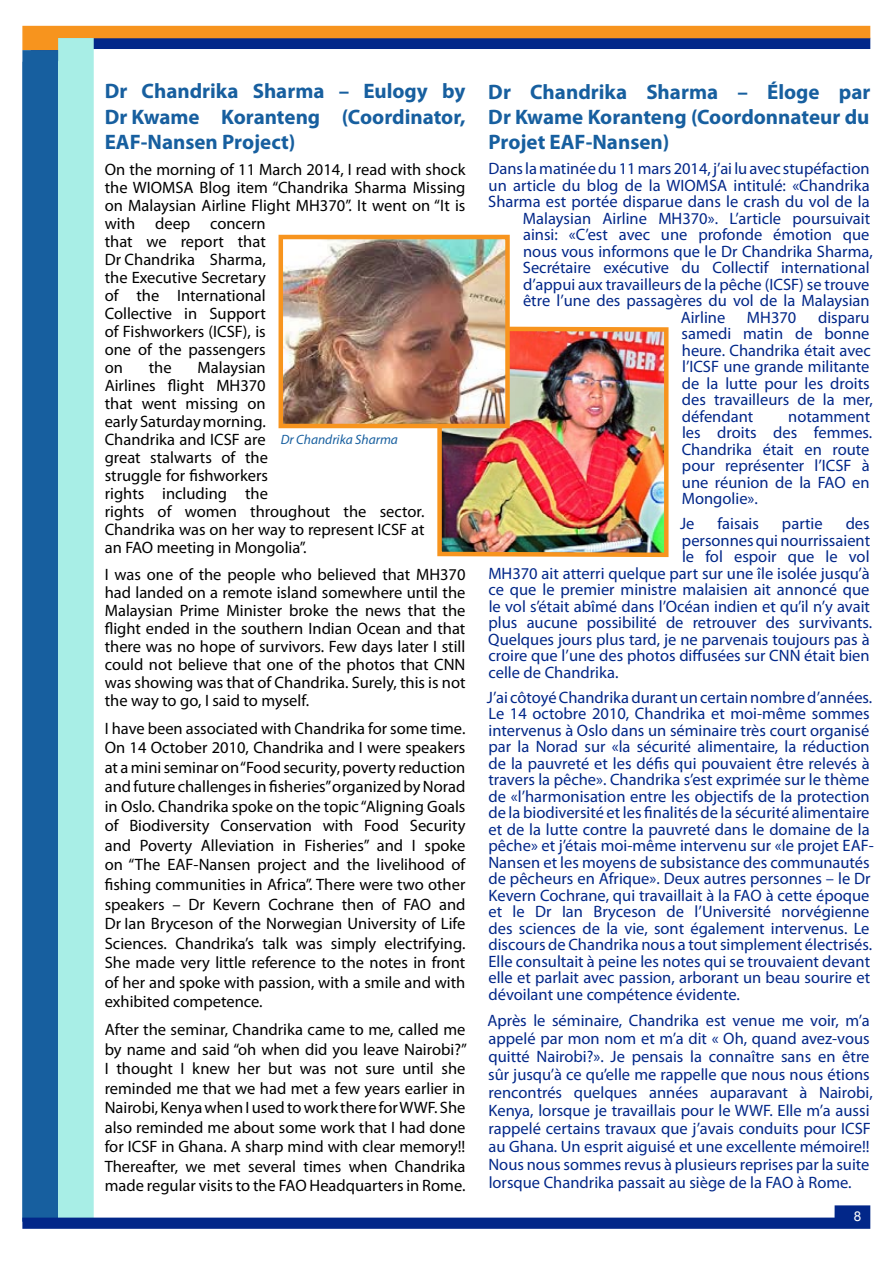
<style>
.page{position:relative;width:893px;height:1263px;background:#fff}
.page>*{position:absolute;margin:0;border:0;box-sizing:border-box;transform-origin:0 0}
.t1{font:700 21px/25.2px "Myriad Pro";color:#175f9f;text-align:justify}
.t2{font:16.5px/16.5px "Myriad Pro";color:#022789}
.t3{font:16.5px/18px "Myriad Pro";color:#000;text-align:justify}
.t4{font:italic 13.5px "Myriad Pro";color:#175f9f}
.t5{font:13.5px "Arial";color:#fff}
</style>
<div class="page">
<svg style="left:22px;top:25px;width:849px;height:25px;background:#956f58"></svg>
<div style="left:22px;top:50px;width:36px;height:1172px;background:#175f9f"></div>
<div style="left:58px;top:38px;width:36px;height:1180px;background:#a8eee6"></div>
<svg style="left:22px;top:1205px;width:848px;height:24px"></svg>
<img style="left:435px;top:326px;width:234px;height:232px">
<img style="left:284px;top:240px;width:221px;height:183px">
<div style="left:279px;top:235px;width:231px;height:193px;border:4px solid #f7941e"></div>
<p class="t1" style="left:105px;top:78px;width:362px">Dr Chandrika Sharma – Eulogy by Dr Kwame Koranteng (Coordinator, EAF-Nansen Project)</p>
<p class="t3" style="left:105px;top:161px;width:362px;text-align:left">On the morning of 11 March 2014, I read with shock the WIOMSA Blog item “Chandrika Sharma Missing on Malaysian Airline Flight MH370”. It went on “It is with deep concern<br>that we report that<br>Dr Chandrika Sharma,<br>the Executive Secretary<br>of the International<br>Collective in Support<br>of Fishworkers (ICSF), is<br>one of the passengers<br>on</p>
<p class="t3" style="left:105px;top:359px;width:321px;text-align:left;text-indent:93px">Malaysian<br>Airlines flight MH370<br>that went missing on<br>early Saturday morning.<br>Chandrika and ICSF are<br>great stalwarts of the<br>struggle for fishworkers<br>rights including the<br>rights of women throughout the sector.<br>Chandrika was on her way to represent ICSF at an FAO meeting in Mongolia”.</p>
<p class="t3" style="left:105px;top:565px;width:362px">I was one of the people who believed that MH370 had landed on a remote island somewhere until the Malaysian Prime Minister broke the news that the flight ended in the southern Indian Ocean and that there was no hope of survivors. Few days later I still could not believe that one of the photos that CNN was showing was that of Chandrika. Surely, this is not the way to go, I said to myself.</p>
<p class="t3" style="left:105px;top:718px;width:362px;line-height:19.5px">I have been associated with Chandrika for some time.<br>On 14 October 2010, Chandrika and I were speakers at a mini seminar on “Food security, poverty reduction and future challenges in fisheries” organized by Norad in Oslo. Chandrika spoke on the topic “Aligning Goals of Biodiversity Conservation with Food Security and Poverty Alleviation in Fisheries” and I spoke on “The EAF-Nansen project and the livelihood of fishing communities in Africa”. There were two other speakers – Dr Kevern Cochrane then of FAO and Dr Ian Bryceson of the Norwegian University of Life Sciences. Chandrika’s talk was simply electrifying.<br>She made very little reference to the notes in front of her and spoke with passion, with a smile and with exhibited competence.</p>
<p class="t3" style="left:105px;top:1019px;width:364px;line-height:19.5px">After the seminar, Chandrika came to me, called me by name and said “oh when did you leave Nairobi?” I thought I knew her but was not sure until she reminded me that we had met a few years earlier in Nairobi, Kenya when I used to work there for WWF. She also reminded me about some work that I had done for ICSF in Ghana. A sharp mind with clear memory!!<br>Thereafter, we met several times when Chandrika made regular visits to the FAO Headquarters in Rome.</p>
<p class="t3" style="left:149px;top:359px;width:24px">the</p>
<p class="t4" style="left:281px;top:431px;width:119px">Dr Chandrika Sharma</p>
<p class="t1" style="left:488px;top:78px;width:384px">Dr Chandrika Sharma – Éloge par Dr Kwame Koranteng (Coordonnateur du Projet EAF-Nansen)</p>
<p class="t2" style="left:488px;top:160px;width:383px">Dans la matinée du 11 mars 2014, j’ai lu avec stupéfaction</p>
<p class="t2" style="left:489px;top:177px;width:383px">un article du blog de la WIOMSA intitulé: «Chandrika</p>
<p class="t2" style="left:488px;top:193px;width:383px">Sharma est portée disparue dans le crash du vol de la</p>
<p class="t2" style="left:523px;top:210px;width:349px">Malaysian Airline MH370». L’article poursuivait</p>
<p class="t2" style="left:523px;top:226px;width:348px">ainsi: «C’est avec une profonde émotion que</p>
<p class="t2" style="left:523px;top:243px;width:351px">nous vous informons que le Dr Chandrika Sharma,</p>
<p class="t2" style="left:523px;top:259px;width:348px">Secrétaire exécutive du Collectif international</p>
<p class="t2" style="left:523px;top:276px;width:348px">d’appui aux travailleurs de la pêche (ICSF) se trouve</p>
<p class="t2" style="left:523px;top:292px;width:348px">être l’une des passagères du vol de la Malaysian</p>
<p class="t2" style="left:681px;top:309px;width:46px">Airline</p>
<p class="t2" style="left:747px;top:309px;width:51px">MH370</p>
<p class="t2" style="left:682px;top:309px;width:193px;text-indent:136px">disparu samedi matin de bonne heure. Chandrika était avec l’ICSF une grande militante de la lutte pour les droits des travailleurs de la mer, défendant</p>
<p class="t2" style="left:682px;top:408px;width:192px;text-indent:106px">notamment les droits des femmes.<br>Chandrika était en route pour représenter l’ICSF à une réunion de la FAO en<br>Mongolie».</p>
<p class="t2" style="left:680px;top:515px;width:16px">Je</p>
<p class="t2" style="left:717px;top:515px;width:43px">faisais</p>
<p class="t2" style="left:782px;top:515px;width:42px">partie</p>
<p class="t2" style="left:846px;top:515px;width:26px">des</p>
<p class="t2" style="left:682px;top:532px;width:190px">personnes qui nourrissaient</p>
<p class="t2" style="left:682px;top:548px;width:189px">le fol espoir que le vol</p>
<p class="t2" style="left:488px;top:565px;width:383px">MH370 ait atterri quelque part sur une île isolée jusqu’à</p>
<p class="t2" style="left:488px;top:581px;width:383px">ce que le premier ministre malaisien ait annoncé que</p>
<p class="t2" style="left:489px;top:598px;width:383px">le vol s’était abîmé dans l’Océan indien et qu’il n’y avait</p>
<p class="t2" style="left:489px;top:614px;width:385px">plus aucune possibilité de retrouver des survivants.</p>
<p class="t2" style="left:488px;top:631px;width:383px">Quelques jours plus tard, je ne parvenais toujours pas à</p>
<p class="t2" style="left:488px;top:647px;width:383px">croire que l’une des photos diffusées sur CNN était bien</p>
<p class="t2" style="left:488px;top:664px;width:132px">celle de Chandrika.</p>
<p class="t2" style="left:487px;top:689px;width:389px">J’ai côtoyé Chandrika durant un certain nombre d’années.<br>Le 14 octobre 2010, Chandrika et moi-même sommes intervenus à Oslo dans un séminaire très court organisé par la Norad sur «la sécurité alimentaire, la réduction de la pauvreté et les défis qui pouvaient être relevés à travers la pêche». Chandrika s’est exprimée sur le thème de «l’harmonisation entre les objectifs de la protection de la biodiversité et les finalités de la sécurité alimentaire et de la lutte contre la pauvreté dans le domaine de la pêche» et j’étais moi-même intervenu sur «le projet EAF-Nansen et les moyens de subsistance des communautés de pêcheurs en Afrique». Deux autres personnes – le Dr Kevern Cochrane, qui travaillait à la FAO à cette époque et le Dr Ian Bryceson de l’Université norvégienne des sciences de la vie, sont également intervenus. Le discours de Chandrika nous a tout simplement électrisés.<br>Elle consultait à peine les notes qui se trouvaient devant elle et parlait avec passion, arborant un beau sourire et dévoilant une compétence évidente.</p>
<p class="t2" style="left:487px;top:1011px;width:387px;line-height:18px">Après le séminaire, Chandrika est venue me voir, m’a appelé par mon nom et m’a dit « Oh, quand avez-vous quitté Nairobi?». Je pensais la connaître sans en être sûr jusqu’à ce qu’elle me rappelle que nous nous étions rencontrés quelques années auparavant à Nairobi, Kenya, lorsque je travaillais pour le WWF. Elle m’a aussi rappelé certains travaux que j’avais conduits pour ICSF au Ghana. Un esprit aiguisé et une excellente mémoire!!<br>Nous nous sommes revus à plusieurs reprises par la suite lorsque Chandrika passait au siège de la FAO à Rome.</p>
<p class="t5" style="left:840px;top:1208px;width:23px">8 8</p>
</div>
